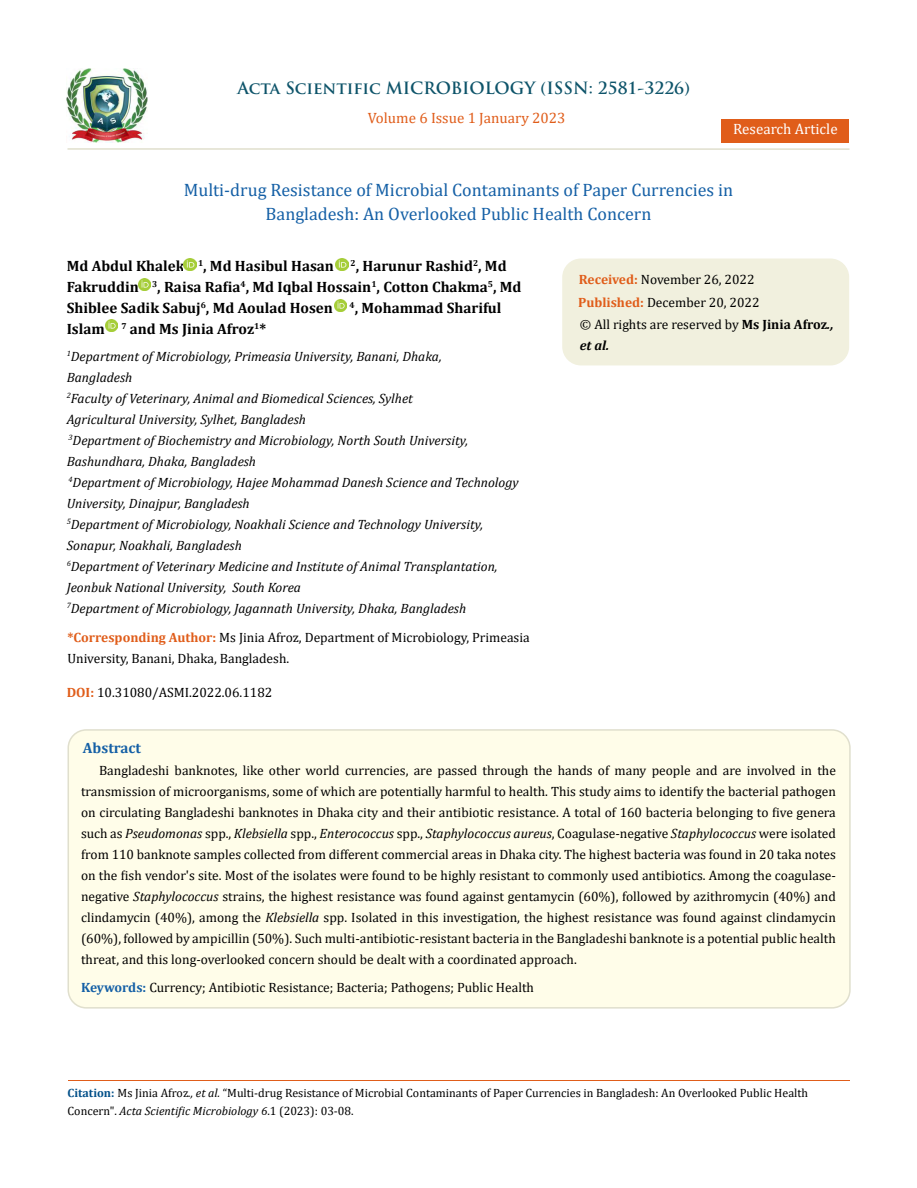
<style>
.page{position:relative;width:917px;height:1188px;background:#fff}
.page>*{position:absolute;margin:0;border:0;box-sizing:border-box;transform-origin:0 0}
.t1{font:18px/24px "Cambria";color:#1560a6;text-align:center}
.t2{font:700 16.5px "Trajan Pro";color:#0e546a}
.t3{font:700 15px/21px "Cambria";color:#000}
.t4{font:15px "Cambria";color:#e05d1a}
.t5{font:15px "Cambria";color:#fff}
.t6{font:700 15px "Cambria";color:#1560a6}
.t7{font:13.5px/21px "Cambria";color:#000}
.t8{font:italic 13.5px/21px "Cambria";color:#000}
.t9{font:12px/18px "Cambria";color:#000}
.s1{font-weight:700;color:#e05d1a}
.s2{font-weight:700}
.s3{font-weight:700;font-style:italic}
.s4{font-style:italic}
.s5{font-weight:700;color:#1560a6}
.s6{font-weight:700;color:#035089}
</style>
<div class="page">
<img style="left:67px;top:68px;width:80px;height:74px">
<div style="left:721px;top:119px;width:128px;height:23px;background:#e05d1a"></div>
<div style="left:563px;top:259px;width:285px;height:106px;background:#f1f0de;border-radius:18px"></div>
<div style="left:562px;top:259px;width:287px;height:106px;border:2px solid #f1f0de;border-radius:18px"></div>
<div style="left:68px;top:730px;width:781px;height:278px;background:#fffde9;border-radius:18px"></div>
<div style="left:67px;top:729px;width:783px;height:280px;border:2px solid #e0dfcd;border-radius:18px"></div>
<svg style="left:184px;top:259px;width:12px;height:12px"></svg>
<svg style="left:139px;top:278px;width:12px;height:12px"></svg>
<svg style="left:336px;top:259px;width:12px;height:12px"></svg>
<svg style="left:334px;top:300px;width:12px;height:12px"></svg>
<svg style="left:105px;top:320px;width:13px;height:12px"></svg>
<hr style="left:68px;top:1081px;width:781px;height:1px;background:#e05d1a">
<hr style="left:67px;top:148px;width:782px;height:2px;background:#e0dfcd">
<p class="t2" style="left:237px;top:77px;width:454px">Acta Scientific MICROBIOLOGY (ISSN: 2581-3226)</p>
<p class="t4" style="left:368px;top:109px;width:199px">Volume 6 Issue 1 January 2023</p>
<p class="t5" style="left:733px;top:120px;width:106px">Research Article</p>
<h1 class="t1" style="left:184px;top:178px;width:551px">Multi-drug Resistance of Microbial Contaminants of Paper Currencies in<br>Bangladesh: An Overlooked Public Health Concern</h1>
<p class="t3" style="left:67px;top:255px;width:456px">Md Abdul Khalek <sup>1</sup>, Md Hasibul Hasan <sup>2</sup>, Harunur Rashid<sup>2</sup>, Md Fakruddin <sup>3</sup>, Raisa Rafia<sup>4</sup>, Md Iqbal Hossain<sup>1</sup>, Cotton Chakma<sup>5</sup>, Md Shiblee Sadik Sabuj<sup>6</sup>, Md Aoulad Hosen <sup>4</sup>, Mohammad Shariful Islam <sup>7</sup> and Ms Jinia Afroz<sup>1</sup>*</p>
<p class="t8" style="left:67px;top:345px;width:453px"><sup>1</sup>Department of Microbiology, Primeasia University, Banani, Dhaka,<br>Bangladesh<br><sup>2</sup>Faculty of Veterinary, Animal and Biomedical Sciences, Sylhet<br>Agricultural University, Sylhet, Bangladesh<br><sup>3</sup>Department of Biochemistry and Microbiology, North South University, Bashundhara, Dhaka, Bangladesh<br><sup>4</sup>Department of Microbiology, Hajee Mohammad Danesh Science and Technology University, Dinajpur, Bangladesh<br><sup>5</sup>Department of Microbiology, Noakhali Science and Technology University, Sonapur, Noakhali, Bangladesh<br><sup>6</sup>Department of Veterinary Medicine and Institute of Animal Transplantation, Jeonbuk National University, South Korea<br><sup>7</sup>Department of Microbiology, Jagannath University, Dhaka, Bangladesh</p>
<p class="t7" style="left:67px;top:627px;width:464px"><span class="s1">*Corresponding Author:</span> Ms Jinia Afroz, Department of Microbiology, Primeasia<br>University, Banani, Dhaka, Bangladesh.</p>
<p class="t7" style="left:578px;top:268px;width:183px;line-height:23px"><span class="s1">Received:</span> November 26, 2022<br><span class="s1">Published:</span> December 20, 2022</p>
<p class="t7" style="left:580px;top:313px;width:255px">© All rights are reserved by <span class="s2">Ms Jinia Afroz</span><span class="s3">., et al.</span></p>
<p class="t7" style="left:67px;top:682px;width:207px"><span class="s1">DOI:</span> 10.31080/ASMI.2022.06.1182</p>
<p class="t6" style="left:83px;top:738px;width:60px">Abstract</p>
<p class="t7" style="left:81px;top:759px;width:756px;text-align:justify;text-indent:18px">Bangladeshi banknotes, like other world currencies, are passed through the hands of many people and are involved in the transmission of microorganisms, some of which are potentially harmful to health. This study aims to identify the bacterial pathogen on circulating Bangladeshi banknotes in Dhaka city and their antibiotic resistance. A total of 160 bacteria belonging to five genera such as <span class="s4">Pseudomonas</span> spp., <span class="s4">Klebsiella</span> spp., <span class="s4">Enterococcus</span> spp., <span class="s4">Staphylococcus aureus</span>, Coagulase-negative <span class="s4">Staphylococcus</span> were isolated from 110 banknote samples collected from different commercial areas in Dhaka city. The highest bacteria was found in 20 taka notes on the fish vendor's site. Most of the isolates were found to be highly resistant to commonly used antibiotics. Among the coagulase&shy;negative <span class="s4">Staphylococcus</span> strains, the highest resistance was found against gentamycin (60%), followed by azithromycin (40%) and clindamycin (40%), among the <span class="s4">Klebsiella</span> spp. Isolated in this investigation, the highest resistance was found against clindamycin (60%), followed by ampicillin (50%). Such multi-antibiotic-resistant bacteria in the Bangladeshi banknote is a potential public health threat, and this long-overlooked concern should be dealt with a coordinated approach.</p>
<p class="t7" style="left:81px;top:977px;width:454px"><span class="s5">Keywords:</span> Currency; Antibiotic Resistance; Bacteria; Pathogens; Public Health</p>
<p class="t9" style="left:68px;top:1084px;width:742px"><span class="s6">Citation:</span> Ms Jinia Afroz<span class="s4">., et al.</span> “Multi-drug Resistance of Microbial Contaminants of Paper Currencies in Bangladesh: An Overlooked Public Health<br>Concern". <span class="s4">Acta Scientific Microbiology 6</span>.1 (2023): 03-08.</p>
</div>
